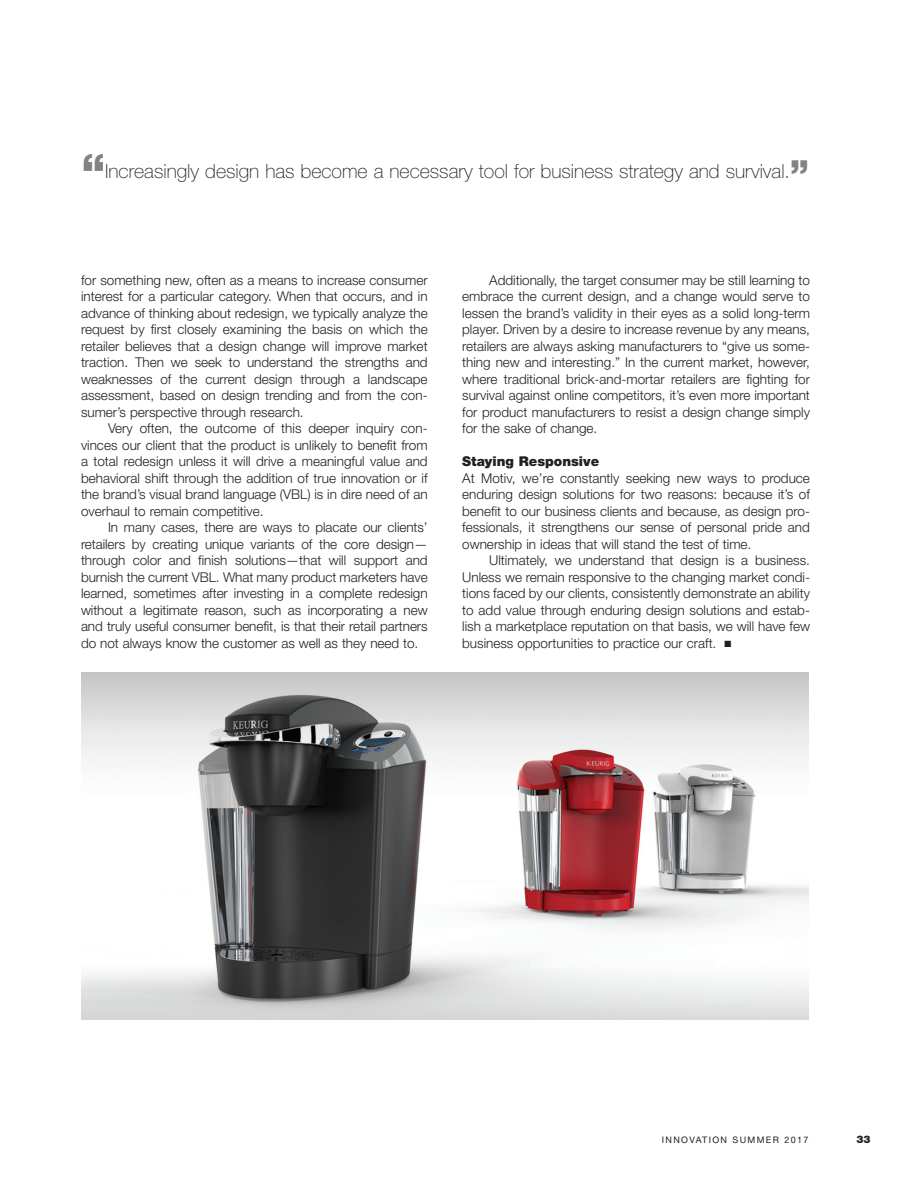
<style>
.page{position:relative;width:918px;height:1188px;background:#fff}
.page>*{position:absolute;margin:0;border:0;box-sizing:border-box;transform-origin:0 0}
.t1{font:900 45px "Helvetica Neue LT Std";color:#808285}
.t2{font:100 19.5px "Helvetica Neue LT Std";color:#231f20}
.t3{font:300 13.5px/16.5px "Helvetica Neue LT Std";color:#231f20;text-align:justify}
.t4{font:900 13.5px "Helvetica Neue LT Std";color:#231f20}
.t5{font:900 10.5px "Helvetica Neue LT Std";color:#231f20}
.t6{font:9px "Helvetica Neue LT Std";letter-spacing:.15em;color:#231f20}
.s1{font-weight:900;font-size:36px;color:#808285}
</style>
<div class="page">
<img style="left:81px;top:673px;width:727px;height:346px">
<h1 class="t1" style="left:82px;top:143px;width:25px">“</h1>
<h2 class="t2" style="left:105px;top:160px;width:705px">Increasingly design has become a necessary tool for business strategy and survival.<span class="s1">”</span></h2>
<p class="t3" style="left:81px;top:272px;width:348px">for something new, often as a means to increase consumer interest for a particular category. When that occurs, and in advance of thinking about redesign, we typically analyze the request by first closely examining the basis on which the retailer believes that a design change will improve market traction. Then we seek to understand the strengths and weaknesses of the current design through a landscape assessment, based on design trending and from the con&shy;sumer’s perspective through research.</p>
<p class="t3" style="left:81px;top:420px;width:348px;text-indent:27px">Very often, the outcome of this deeper inquiry con&shy;vinces our client that the product is unlikely to benefit from a total redesign unless it will drive a meaningful value and behavioral shift through the addition of true innovation or if the brand’s visual brand language (VBL) is in dire need of an overhaul to remain competitive.</p>
<p class="t3" style="left:81px;top:519px;width:348px;text-indent:27px">In many cases, there are ways to placate our clients’ retailers by creating unique variants of the core design— through color and finish solutions—that will support and burnish the current VBL. What many product marketers have learned, sometimes after investing in a complete redesign without a legitimate reason, such as incorporating a new and truly useful consumer benefit, is that their retail partners do not always know the customer as well as they need to.</p>
<p class="t3" style="left:462px;top:272px;width:349px;text-indent:27px">Additionally, the target consumer may be still learning to embrace the current design, and a change would serve to lessen the brand’s validity in their eyes as a solid long-term player. Driven by a desire to increase revenue by any means, retailers are always asking manufacturers to “give us some&shy;thing new and interesting.” In the current market, however, where traditional brick-and-mortar retailers are fighting for survival against online competitors, it’s even more important for product manufacturers to resist a design change simply for the sake of change.</p>
<p class="t4" style="left:462px;top:454px;width:138px">Staying Responsive</p>
<p class="t3" style="left:462px;top:470px;width:349px">At Motiv, we’re constantly seeking new ways to produce enduring design solutions for two reasons: because it’s of benefit to our business clients and because, as design pro&shy;fessionals, it strengthens our sense of personal pride and ownership in ideas that will stand the test of time.</p>
<p class="t3" style="left:462px;top:552px;width:349px;text-indent:27px">Ultimately, we understand that design is a business.<br>Unless we remain responsive to the changing market condi&shy;tions faced by our clients, consistently demonstrate an ability to add value through enduring design solutions and estab&shy;lish a marketplace reputation on that basis, we will have few business opportunities to practice our craft. ■</p>
<p class="t6" style="left:662px;top:1135px;width:148px">INNOVATION SUMMER 2017</p>
<p class="t5" style="left:856px;top:1133px;width:16px">33</p>
</div>
